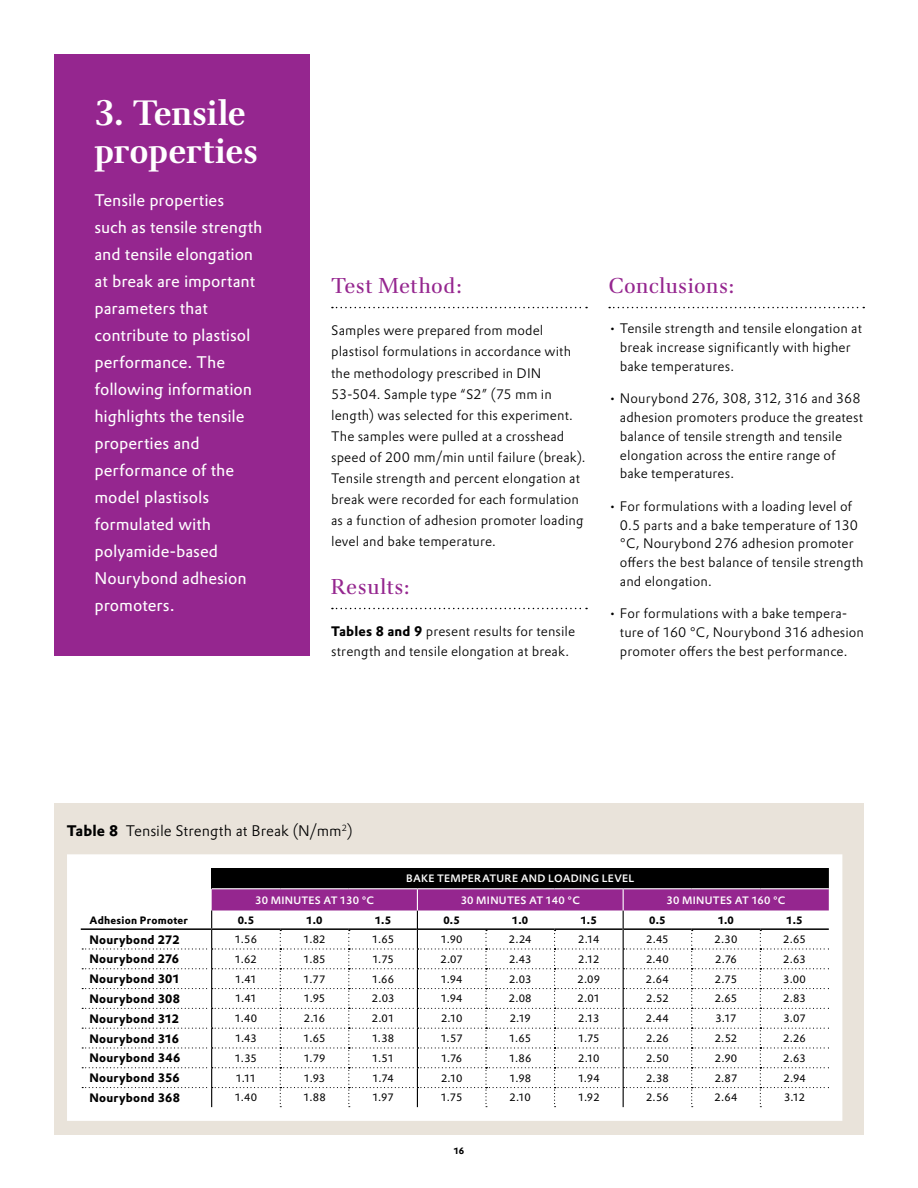
<style>
.page{position:relative;width:918px;height:1188px;background:#fff}
.page>*{position:absolute;margin:0;border:0;box-sizing:border-box;transform-origin:0 0}
.t1{font:500 34.5px/37.5px "Evonik Antares";letter-spacing:-.015em;color:#fff}
.t2{font:21px "Evonik Antares";color:#95268f}
.t3{font:16.5px/27px "Evonik Prokyon";color:#fff}
.t4{font:300 15px "Evonik Prokyon";color:#000}
.t5{font:300 13.5px/18.8px "Evonik Prokyon";letter-spacing:.01em;color:#000}
.t6{font:700 12px "Evonik Prokyon";letter-spacing:.015em;color:#000}
.t7{font:10.5px "Evonik Prokyon";letter-spacing:.005em;color:#000}
.t8{font:500 10.5px "Evonik Prokyon";letter-spacing:.03em;color:#fff}
.t9{font:700 10.5px "Evonik Prokyon";color:#000}
.t10{font:700 9px "Evonik Prokyon";color:#000}
.s1{font-weight:700}
</style>
<div class="page">
<svg style="left:332px;top:307px;width:255px;height:1px"></svg>
<svg style="left:332px;top:608px;width:255px;height:1px"></svg>
<svg style="left:609px;top:307px;width:255px;height:1px"></svg>
<div style="left:54px;top:803px;width:810px;height:331px;background:#e9e3da"></div>
<svg style="left:67px;top:854px;width:776px;height:267px;background:#e4dde4"></svg>
<div style="left:54px;top:54px;width:256px;height:602px;background:#95268f"></div>
<h1 class="t1" style="left:94px;top:90px;width:165px">3. Tensile properties</h1>
<p class="t3" style="left:94px;top:185px;width:169px">Tensile properties<br>such as tensile strength and tensile elongation at break are important parameters that contribute to plastisol performance. The following information highlights the tensile properties and performance of the model plastisols formulated with polyamide-based<br>Nourybond adhesion promoters.</p>
<h2 class="t2" style="left:331px;top:269px;width:133px">Test Method:</h2>
<p class="t5" style="left:331px;top:319px;width:256px;line-height:21px">Samples were prepared from model plastisol formulations in accordance with the methodology prescribed in DIN 53-504. Sample type “S2” (75 mm in length) was selected for this experiment.<br>The samples were pulled at a crosshead speed of 200 mm/min until failure (break).<br>Tensile strength and percent elongation at break were recorded for each formulation as a function of adhesion promoter loading level and bake temperature.</p>
<h2 class="t2" style="left:331px;top:570px;width:81px">Results:</h2>
<p class="t5" style="left:331px;top:620px;width:245px;line-height:20.4px"><span class="s1">Tables 8 and 9</span> present results for tensile strength and tensile elongation at break.</p>
<h2 class="t2" style="left:608px;top:269px;width:128px">Conclusions:</h2>
<p class="t5" style="left:620px;top:318px;width:244px;text-indent:-12px">• Tensile strength and tensile elongation at break increase significantly with higher bake temperatures.</p>
<p class="t5" style="left:620px;top:388px;width:245px;text-indent:-12px">• Nourybond 276, 308, 312, 316 and 368 adhesion promoters produce the greatest balance of tensile strength and tensile elongation across the entire range of bake temperatures.</p>
<p class="t5" style="left:620px;top:496px;width:245px;text-indent:-12px">• For formulations with a loading level of 0.5 parts and a bake temperature of 130 °C, Nourybond 276 adhesion promoter offers the best balance of tensile strength and elongation.</p>
<p class="t5" style="left:620px;top:603px;width:246px;text-indent:-12px">• For formulations with a bake tempera&shy;ture of 160 °C, Nourybond 316 adhesion promoter offers the best performance.</p>
<p class="t4" style="left:67px;top:819px;width:288px"><span class="s1">Table 8</span> Tensile Strength at Break (N/mm<sup>2</sup>)</p>
<p class="t8" style="left:406px;top:870px;width:40px">BAKE TEMPE</p>
<p class="t8" style="left:474px;top:870px;width:141px">RATURE AND LOADI NG LEVEL</p>
<p class="t8" style="left:255px;top:892px;width:120px">30 MI NUTES AT 130 °C</p>
<p class="t8" style="left:461px;top:892px;width:121px">30 MI NUTES AT 140 °C</p>
<p class="t8" style="left:667px;top:892px;width:120px">30 MI NUTES AT 160 °C</p>
<p class="t9" style="left:90px;top:912px;width:100px">Adhesion Promoter</p>
<p class="t9" style="left:238px;top:912px;width:18px">0.5</p>
<p class="t9" style="left:307px;top:912px;width:17px">1.0</p>
<p class="t9" style="left:375px;top:912px;width:18px">1.5</p>
<p class="t9" style="left:443px;top:912px;width:18px">0.5</p>
<p class="t9" style="left:512px;top:912px;width:17px">1.0</p>
<p class="t9" style="left:581px;top:912px;width:18px">1.5</p>
<p class="t9" style="left:649px;top:912px;width:18px">0.5</p>
<p class="t9" style="left:718px;top:912px;width:17px">1.0</p>
<p class="t9" style="left:787px;top:912px;width:18px">1.5</p>
<p class="t6" style="left:90px;top:930px;width:92px">Nourybond 272</p>
<p class="t7" style="left:235px;top:931px;width:24px">1.56</p>
<p class="t7" style="left:303px;top:931px;width:24px">1.82</p>
<p class="t7" style="left:372px;top:931px;width:23px">1.65</p>
<p class="t7" style="left:441px;top:931px;width:23px">1.90</p>
<p class="t7" style="left:509px;top:931px;width:24px">2.24</p>
<p class="t7" style="left:578px;top:931px;width:23px">2.14</p>
<p class="t7" style="left:646px;top:931px;width:24px">2.45</p>
<p class="t7" style="left:715px;top:931px;width:24px">2.30</p>
<p class="t7" style="left:783px;top:931px;width:24px">2.65</p>
<p class="t6" style="left:90px;top:949px;width:91px">Nourybond 276</p>
<p class="t7" style="left:235px;top:951px;width:24px">1.62</p>
<p class="t7" style="left:304px;top:951px;width:24px">1.85</p>
<p class="t7" style="left:372px;top:951px;width:23px">1.75</p>
<p class="t7" style="left:441px;top:951px;width:24px">2.07</p>
<p class="t7" style="left:509px;top:951px;width:24px">2.43</p>
<p class="t7" style="left:578px;top:951px;width:23px">2.12</p>
<p class="t7" style="left:646px;top:951px;width:24px">2.40</p>
<p class="t7" style="left:715px;top:951px;width:23px">2.76</p>
<p class="t7" style="left:783px;top:951px;width:24px">2.63</p>
<p class="t6" style="left:90px;top:969px;width:92px">Nourybond 301</p>
<p class="t7" style="left:235px;top:971px;width:23px">1.41</p>
<p class="t7" style="left:304px;top:971px;width:23px">1.77</p>
<p class="t7" style="left:372px;top:971px;width:24px">1.66</p>
<p class="t7" style="left:441px;top:971px;width:23px">1.94</p>
<p class="t7" style="left:509px;top:971px;width:24px">2.03</p>
<p class="t7" style="left:578px;top:971px;width:24px">2.09</p>
<p class="t7" style="left:646px;top:971px;width:24px">2.64</p>
<p class="t7" style="left:715px;top:971px;width:24px">2.75</p>
<p class="t7" style="left:783px;top:971px;width:24px">3.00</p>
<p class="t6" style="left:90px;top:989px;width:92px">Nourybond 308</p>
<p class="t7" style="left:235px;top:991px;width:23px">1.41</p>
<p class="t7" style="left:304px;top:991px;width:23px">1.95</p>
<p class="t7" style="left:372px;top:991px;width:24px">2.03</p>
<p class="t7" style="left:441px;top:991px;width:23px">1.94</p>
<p class="t7" style="left:509px;top:991px;width:24px">2.08</p>
<p class="t7" style="left:578px;top:991px;width:24px">2.01</p>
<p class="t7" style="left:646px;top:991px;width:24px">2.52</p>
<p class="t7" style="left:715px;top:991px;width:24px">2.65</p>
<p class="t7" style="left:783px;top:991px;width:24px">2.83</p>
<p class="t6" style="left:90px;top:1009px;width:91px">Nourybond 312</p>
<p class="t7" style="left:235px;top:1010px;width:24px">1.40</p>
<p class="t7" style="left:304px;top:1010px;width:23px">2.16</p>
<p class="t7" style="left:372px;top:1010px;width:24px">2.01</p>
<p class="t7" style="left:441px;top:1010px;width:23px">2.10</p>
<p class="t7" style="left:510px;top:1010px;width:23px">2.19</p>
<p class="t7" style="left:578px;top:1010px;width:23px">2.13</p>
<p class="t7" style="left:646px;top:1010px;width:25px">2.44</p>
<p class="t7" style="left:716px;top:1010px;width:22px">3.17</p>
<p class="t7" style="left:783px;top:1010px;width:24px">3.07</p>
<p class="t6" style="left:90px;top:1029px;width:91px">Nourybond 316</p>
<p class="t7" style="left:235px;top:1030px;width:23px">1.43</p>
<p class="t7" style="left:304px;top:1030px;width:23px">1.65</p>
<p class="t7" style="left:372px;top:1030px;width:24px">1.38</p>
<p class="t7" style="left:441px;top:1030px;width:23px">1.57</p>
<p class="t7" style="left:509px;top:1030px;width:23px">1.65</p>
<p class="t7" style="left:578px;top:1030px;width:23px">1.75</p>
<p class="t7" style="left:646px;top:1030px;width:24px">2.26</p>
<p class="t7" style="left:715px;top:1030px;width:24px">2.52</p>
<p class="t7" style="left:783px;top:1030px;width:24px">2.26</p>
<p class="t6" style="left:90px;top:1048px;width:92px">Nourybond 346</p>
<p class="t7" style="left:235px;top:1050px;width:23px">1.35</p>
<p class="t7" style="left:304px;top:1050px;width:23px">1.79</p>
<p class="t7" style="left:372px;top:1050px;width:24px">1.51</p>
<p class="t7" style="left:441px;top:1050px;width:23px">1.76</p>
<p class="t7" style="left:509px;top:1050px;width:24px">1.86</p>
<p class="t7" style="left:578px;top:1050px;width:23px">2.10</p>
<p class="t7" style="left:646px;top:1050px;width:24px">2.50</p>
<p class="t7" style="left:715px;top:1050px;width:24px">2.90</p>
<p class="t7" style="left:783px;top:1050px;width:24px">2.63</p>
<p class="t6" style="left:90px;top:1068px;width:92px">Nourybond 356</p>
<p class="t7" style="left:236px;top:1070px;width:22px">1.11</p>
<p class="t7" style="left:304px;top:1070px;width:23px">1.93</p>
<p class="t7" style="left:373px;top:1070px;width:23px">1.74</p>
<p class="t7" style="left:441px;top:1070px;width:23px">2.10</p>
<p class="t7" style="left:509px;top:1070px;width:23px">1.98</p>
<p class="t7" style="left:578px;top:1070px;width:23px">1.94</p>
<p class="t7" style="left:646px;top:1070px;width:24px">2.38</p>
<p class="t7" style="left:715px;top:1070px;width:24px">2.87</p>
<p class="t7" style="left:783px;top:1070px;width:24px">2.94</p>
<p class="t6" style="left:90px;top:1088px;width:92px">Nourybond 368</p>
<p class="t7" style="left:235px;top:1090px;width:24px">1.40</p>
<p class="t7" style="left:303px;top:1090px;width:24px">1.88</p>
<p class="t7" style="left:372px;top:1090px;width:23px">1.97</p>
<p class="t7" style="left:441px;top:1090px;width:23px">1.75</p>
<p class="t7" style="left:510px;top:1090px;width:23px">2.10</p>
<p class="t7" style="left:578px;top:1090px;width:23px">1.92</p>
<p class="t7" style="left:646px;top:1090px;width:24px">2.56</p>
<p class="t7" style="left:715px;top:1090px;width:24px">2.64</p>
<p class="t7" style="left:784px;top:1090px;width:23px">3.12</p>
<p class="t10" style="left:454px;top:1143px;width:12px">16</p>
</div>
